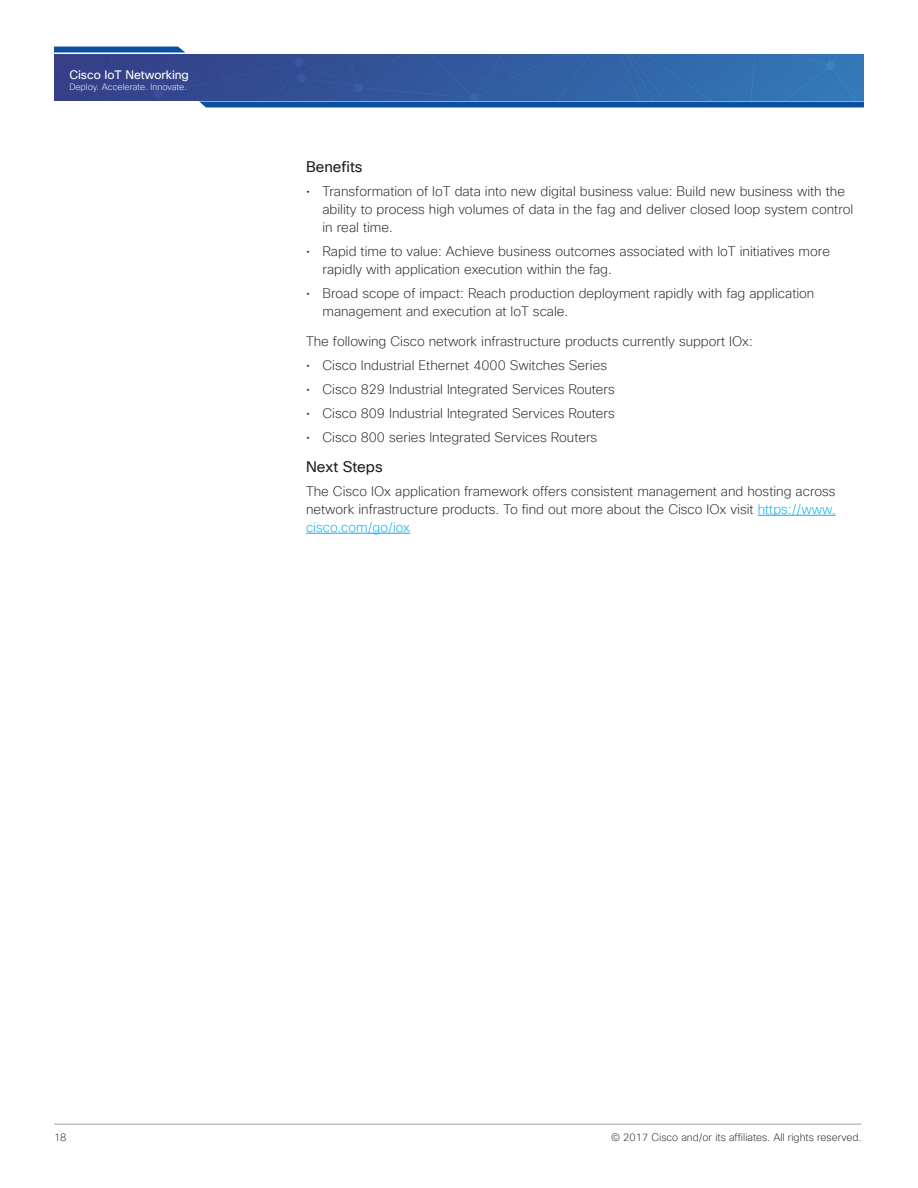
<style>
.page{position:relative;width:918px;height:1188px;background:#fff}
.page>*{position:absolute;margin:0;border:0;box-sizing:border-box;transform-origin:0 0}
.Subhead_2{font:15px "Cisco Sans TT";color:#231f20}
.Body_1{font:200 13.5px/18px "Cisco Sans TT";color:#231f20}
.t1{font:12px "Cisco Sans TT";color:#fff}
.t2{font:200 10.5px "Cisco Sans TT";color:#231f20}
.t3{font:200 9px "Cisco Sans TT";color:#fff}
.s1{color:#00aeef}
</style>
<div class="page">
<hr style="left:54px;top:1124px;width:807px;height:1px;background:#a0a1a5">
<img style="left:54px;top:54px;width:810px;height:46px">
<div style="left:200px;top:102px;width:664px;height:5px;background:#0a4fa0"></div>
<svg style="left:54px;top:47px;width:131px;height:6px"></svg>
<hr style="left:758px;top:515px;width:78px;height:1px;background:#00aeef">
<hr style="left:306px;top:533px;width:104px;height:1px;background:#00aeef">
<p class="t1" style="left:69px;top:67px;width:121px">Cisco IoT Networking</p>
<p class="t3" style="left:69px;top:81px;width:119px">Deploy. Accelerate. Innovate.</p>
<p class="Subhead_2" style="left:306px;top:157px;width:58px">Benefits</p>
<p class="Body_1" style="left:322px;top:182px;width:532px;text-indent:-16px">• Transformation of loT data into new digital business value: Build new business with the ability to process high volumes of data in the fag and deliver closed loop system control in real time.</p>
<p class="Body_1" style="left:322px;top:242px;width:509px;text-indent:-16px">• Rapid time to value: Achieve business outcomes associated with loT initiatives more rapidly with application execution within the fag.</p>
<p class="Body_1" style="left:322px;top:284px;width:493px;text-indent:-16px">• Broad scope of impact: Reach production deployment rapidly with fag application management and execution at loT scale.</p>
<p class="Body_1" style="left:306px;top:332px;width:449px">The following Cisco network infrastructure products currently support lOx:</p>
<p class="Body_1" style="left:306px;top:356px;width:303px">• Cisco Industrial Ethernet 4000 Switches Series</p>
<p class="Body_1" style="left:306px;top:380px;width:310px">• Cisco 829 Industrial lntegrated Services Routers</p>
<p class="Body_1" style="left:306px;top:404px;width:310px">• Cisco 809 Industrial lntegrated Services Routers</p>
<p class="Body_1" style="left:306px;top:428px;width:293px">• Cisco 800 series lntegrated Services Routers</p>
<p class="Subhead_2" style="left:306px;top:457px;width:78px">Next Steps</p>
<p class="Body_1" style="left:306px;top:482px;width:531px;text-align:justify">The Cisco lOx application framework offers consistent management and hosting across network infrastructure products. To find out more about the Cisco lOx visit <span class="s1">https://www. cisco.com/go/iox</span></p>
<p class="t2" style="left:54px;top:1131px;width:14px">18</p>
<p class="t2" style="left:611px;top:1131px;width:252px">© 2017 Cisco and/or its affiliates. All rights reserved.</p>
</div>
